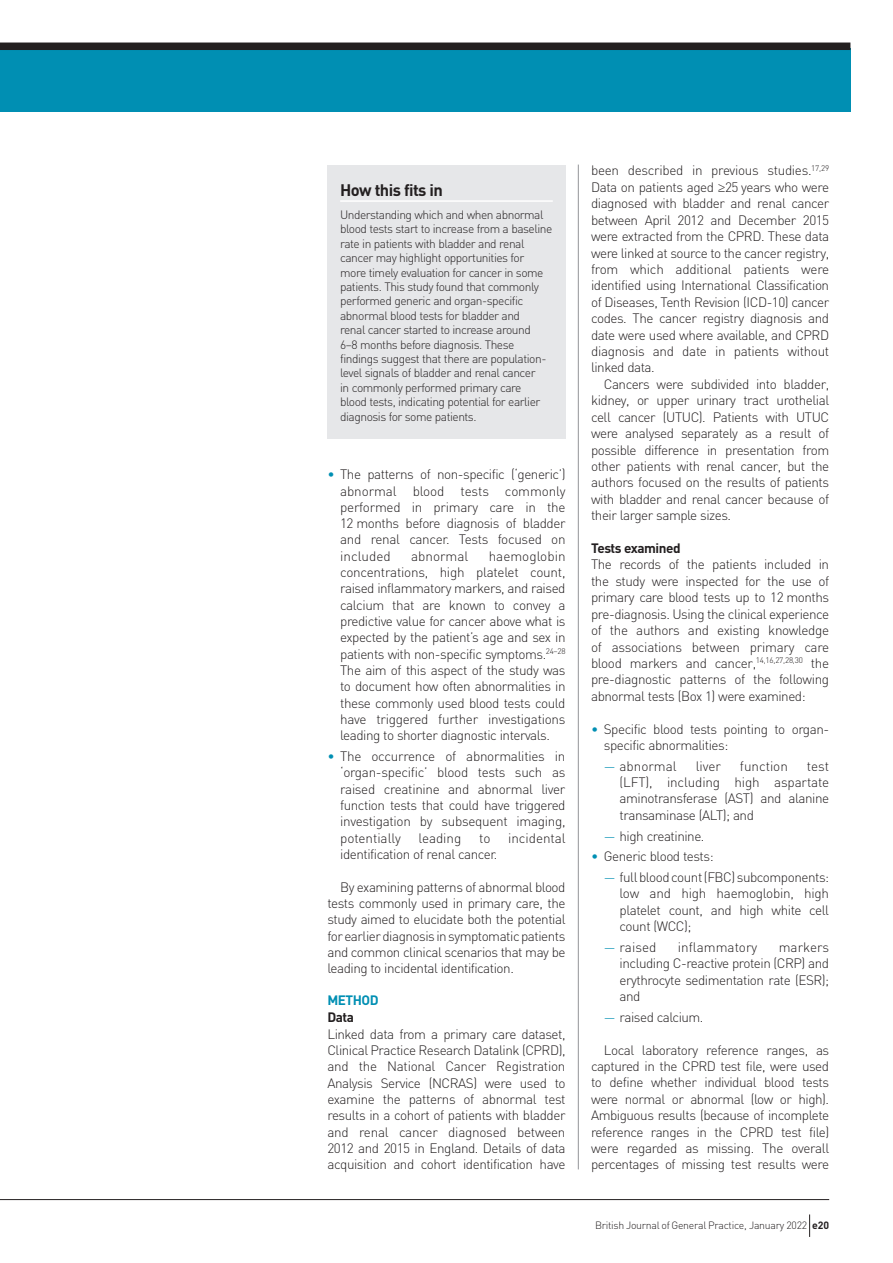
<style>
.page{position:relative;width:893px;height:1263px;background:#fff}
.page>*{position:absolute;margin:0;border:0;box-sizing:border-box;transform-origin:0 0}
.t1{font:700 16.5px "DIN";letter-spacing:-.035em;color:#231f20}
.t2{font:300 13.5px/16.4px "DIN";letter-spacing:-.035em;color:#231f20;text-align:justify}
.t3{font:300 13.5px "DIN";letter-spacing:-.005em;color:#231f20}
.t4{font:300 13.5px "DIN";color:#231f20}
.t5{font:700 13.5px "DIN";letter-spacing:-.035em;color:#231f20}
.t6{font:700 13.5px "DIN";letter-spacing:-.035em;color:#008fb3}
.t7{font:300 12px/14.4px "DIN";letter-spacing:-.04em;color:#231f20}
.t8{font:300 10.5px "DIN";letter-spacing:-.025em;color:#231f20}
.s1{color:#008fb3}
.s2{font-family:"Helvetica"}
.s3{font-weight:700}
</style>
<div class="page">
<div style="left:0;top:48px;width:850px;height:63px;background:#008fb3"></div>
<div style="left:0;top:43px;width:850px;height:7px;background:#231f20"></div>
<hr style="left:578px;top:165px;width:1px;height:1004px;background:#939598">
<div style="left:327px;top:165px;width:239px;height:273px;background:#e6e7e9"></div>
<hr style="left:340px;top:200px;width:213px;height:2px;background:#fff">
<hr style="left:0;top:1199px;width:829px;height:1px;background:#231f20">
<svg style="left:809px;top:1214px;width:1px;height:23px"></svg>
<p class="t1" style="left:340px;top:179px;width:104px">How this fits in</p>
<p class="t7" style="left:340px;top:207px;width:214px">Understanding which and when abnormal blood tests start to increase from a baseline rate in patients with bladder and renal cancer may highlight opportunities for more timely evaluation for cancer in some patients. This study found that commonly performed generic and organ-specific abnormal blood tests for bladder and<br>renal cancer started to increase around<br>6–8 months before diagnosis. These findings suggest that there are population&shy;level signals of bladder and renal cancer<br>in commonly performed primary care<br>blood tests, indicating potential for earlier diagnosis for some patients.</p>
<p class="t2" style="left:340px;top:466px;width:227px;text-indent:-13px"><span class="s1">•</span> The patterns of non-specific (‘generic’) abnormal blood tests commonly performed in primary care in the 12 months before diagnosis of bladder and renal cancer. Tests focused on included</p>
<p class="t2" style="left:340px;top:548px;width:227px;text-indent:149px">haemoglobin concentrations, high platelet count, raised inflammatory markers, and raised calcium that are known to convey a predictive value for cancer above what is expected by the patient’s age and sex in patients with non-specific symptoms.<sup>24–28<br></sup>The aim of this aspect of the study was to document how often abnormalities in these commonly used blood tests could have triggered further investigations leading to shorter diagnostic intervals.</p>
<p class="t2" style="left:340px;top:748px;width:227px;text-indent:-13px"><span class="s1">•</span> The occurrence of abnormalities in ‘organ-specific’ blood tests such as raised creatinine and abnormal liver function tests that could have triggered investigation by subsequent imaging, potentially</p>
<p class="t4" style="left:411px;top:548px;width:59px">abnormal</p>
<p class="t3" style="left:419px;top:829px;width:44px">leading</p>
<p class="t2" style="left:479px;top:829px;width:13px">to</p>
<p class="t3" style="left:508px;top:829px;width:59px">incidental</p>
<p class="t2" style="left:340px;top:846px;width:159px">identification of renal cancer.</p>
<p class="t2" style="left:327px;top:878px;width:240px;text-indent:13px">By examining patterns of abnormal blood tests commonly used in primary care, the study aimed to elucidate both the potential for earlier diagnosis in symptomatic patients and common clinical scenarios that may be leading to incidental identification.</p>
<p class="t6" style="left:327px;top:991px;width:53px">METHOD</p>
<p class="t5" style="left:327px;top:1009px;width:28px">Data</p>
<p class="t2" style="left:327px;top:1025px;width:240px">Linked data from a primary care dataset, Clinical Practice Research Datalink (CPRD), and the National Cancer Registration Analysis Service (NCRAS) were used to examine the patterns of abnormal test results in a cohort of patients with bladder and renal cancer diagnosed between 2012 and 2015 in England. Details of data acquisition and cohort identification have</p>
<p class="t2" style="left:591px;top:162px;width:240px">been described in previous studies.<sup>17,29<br></sup>Data on patients aged <span class="s2">≥</span>25 years who were diagnosed with bladder and renal cancer between April 2012 and December 2015 were extracted from the CPRD. These data were linked at source to the cancer registry, from which additional patients were identified using International Classification of Diseases, Tenth Revision (ICD-10) cancer codes. The cancer registry diagnosis and date were used where available, and CPRD diagnosis and date in patients without linked data.</p>
<p class="t2" style="left:591px;top:376px;width:240px;text-indent:13px">Cancers were subdivided into bladder, kidney, or upper urinary tract urothelial cell cancer (UTUC). Patients with UTUC were analysed separately as a result of possible difference in presentation from other patients with renal cancer, but the authors focused on the results of patients with bladder and renal cancer because of their larger sample sizes.</p>
<p class="t5" style="left:591px;top:539px;width:91px">Tests examined</p>
<p class="t2" style="left:591px;top:556px;width:240px">The records of the patients included in the study were inspected for the use of primary care blood tests up to 12 months pre-diagnosis. Using the clinical experience of the authors and existing knowledge of associations between primary care blood markers and cancer,<sup>14,16,27,28,30</sup> the pre-diagnostic patterns of the following abnormal tests (Box 1) were examined:</p>
<p class="t2" style="left:604px;top:720px;width:227px;text-indent:-13px"><span class="s1">•</span> Specific blood tests pointing to organ&shy;specific abnormalities:</p>
<p class="t3" style="left:604px;top:757px;width:74px"><span class="s1">—</span> abnormal</p>
<p class="t2" style="left:696px;top:757px;width:27px">liver</p>
<p class="t3" style="left:740px;top:757px;width:49px">function</p>
<p class="t2" style="left:620px;top:757px;width:211px;text-indent:187px">test (LFT), including high aspartate aminotransferase (AST) and alanine transaminase (ALT); and</p>
<p class="t2" style="left:604px;top:827px;width:102px"><span class="s1">—</span> high creatinine.</p>
<p class="t2" style="left:591px;top:848px;width:124px"><span class="s1">•</span> Generic blood tests:</p>
<p class="t2" style="left:620px;top:869px;width:211px;text-indent:-16px"><span class="s1">—</span> full blood count (FBC) subcomponents: low and high haemoglobin, high platelet count, and high white cell count (WCC);</p>
<p class="t2" style="left:604px;top:939px;width:54px"><span class="s1">—</span> raised</p>
<p class="t4" style="left:678px;top:939px;width:81px">inflammatory</p>
<p class="t2" style="left:620px;top:939px;width:211px;text-indent:159px">markers including C-reactive protein (CRP) and erythrocyte sedimentation rate (ESR); and</p>
<p class="t2" style="left:604px;top:1008px;width:101px"><span class="s1">—</span> raised calcium.</p>
<p class="t2" style="left:591px;top:1041px;width:240px;text-indent:13px">Local laboratory reference ranges, as captured in the CPRD test file, were used to define whether individual blood tests were normal or abnormal (low or high).<br>Ambiguous results (because of incomplete reference ranges in the CPRD test file) were regarded as missing. The overall percentages of missing test results were</p>
<p class="t8" style="left:595px;top:1219px;width:236px">British Journal of General Practice, January 2022 <span class="s3">e20</span></p>
</div>
